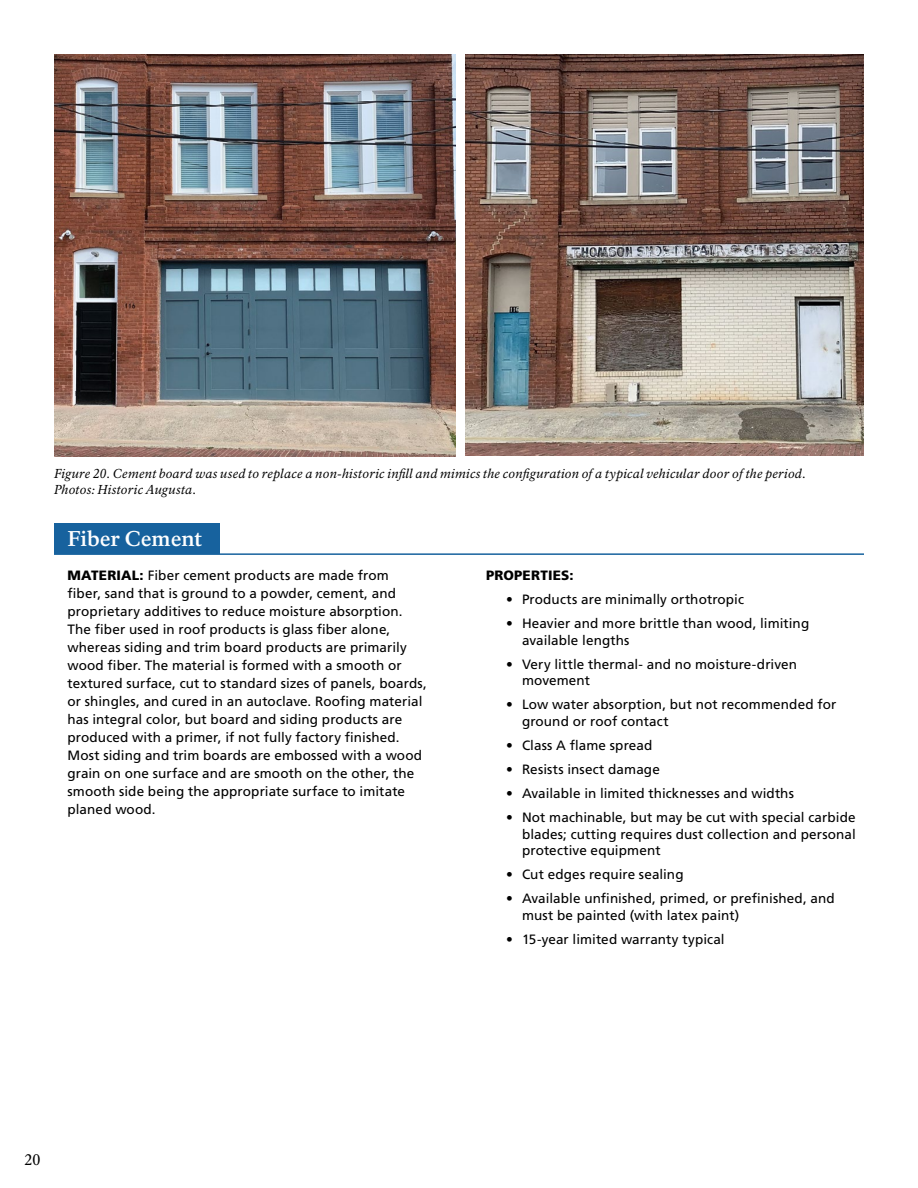
<style>
.page{position:relative;width:918px;height:1188px;background:#fff}
.page>*{position:absolute;margin:0;border:0;box-sizing:border-box;transform-origin:0 0}
._508_Potential_Subs{font:700 21px "NPS Rawlinson OT";letter-spacing:-.005em;color:#fff}
.t1{font:15px "NPS Rawlinson OT";color:#000}
._508_appendix_inset{font:13.5px/18px "Frutiger LT Std";letter-spacing:.01em;color:#000}
._508_subst_materials{font:13.5px/16.5px "Frutiger LT Std";letter-spacing:.005em;color:#000}
._508_Body_text{font:900 13.5px "Frutiger LT Std";letter-spacing:.01em;color:#000}
._508_Photo_captions{font:italic 12.75px/16.5px "NPS Rawlinson OT";letter-spacing:.02em;color:#000}
.s1{font-weight:900}
</style>
<div class="page">
<div style="left:54px;top:524px;width:165px;height:30px;background:#17629e"></div>
<hr style="left:54px;top:553px;width:810px;height:2px;background:#17629e">
<img style="left:54px;top:54px;width:402px;height:402px">
<img style="left:465px;top:54px;width:399px;height:401px">
<p class="_508_Photo_captions" style="left:54px;top:465px;width:753px">Figure 20. Cement board was used to replace a non-historic infill and mimics the configuration of a typical vehicular door of the period.<br>Photos: Historic Augusta.</p>
<p class="_508_Potential_Subs" style="left:68px;top:526px;width:136px">Fiber Cement</p>
<p class="_508_appendix_inset" style="left:68px;top:567px;width:361px"><span class="s1">MATERIAL:</span> Fiber cement products are made from<br>fiber, sand that is ground to a powder, cement, and proprietary additives to reduce moisture absorption.<br>The fiber used in roof products is glass fiber alone, whereas siding and trim board products are primarily wood fiber. The material is formed with a smooth or textured surface, cut to standard sizes of panels, boards, or shingles, and cured in an autoclave. Roofing material has integral color, but board and siding products are produced with a primer, if not fully factory finished.<br>Most siding and trim boards are embossed with a wood grain on one surface and are smooth on the other, the smooth side being the appropriate surface to imitate planed wood.</p>
<p class="_508_Body_text" style="left:486px;top:567px;width:89px">PROPERTIES:</p>
<p class="_508_subst_materials" style="left:506px;top:591px;width:239px">• Products are minimally orthotropic</p>
<p class="_508_subst_materials" style="left:522px;top:615px;width:289px;text-indent:-16px">• Heavier and more brittle than wood, limiting available lengths</p>
<p class="_508_subst_materials" style="left:522px;top:656px;width:277px;text-indent:-16px">• Very little thermal- and no moisture-driven movement</p>
<p class="_508_subst_materials" style="left:522px;top:696px;width:316px;text-indent:-16px">• Low water absorption, but not recommended for ground or roof contact</p>
<p class="_508_subst_materials" style="left:506px;top:737px;width:148px">• Class A flame spread</p>
<p class="_508_subst_materials" style="left:506px;top:761px;width:155px">• Resists insect damage</p>
<p class="_508_subst_materials" style="left:506px;top:785px;width:289px">• Available in limited thicknesses and widths</p>
<p class="_508_subst_materials" style="left:522px;top:809px;width:335px;text-align:justify;text-indent:-16px">• Not machinable, but may be cut with special carbide blades; cutting requires dust collection and personal protective equipment</p>
<p class="_508_subst_materials" style="left:506px;top:866px;width:179px">• Cut edges require sealing</p>
<p class="_508_subst_materials" style="left:522px;top:890px;width:314px;text-indent:-16px">• Available unfinished, primed, or prefinished, and must be painted (with latex paint)</p>
<p class="_508_subst_materials" style="left:506px;top:931px;width:220px">• 15-year limited warranty typical</p>
<p class="t1" style="left:25px;top:1151px;width:17px">20</p>
</div>
